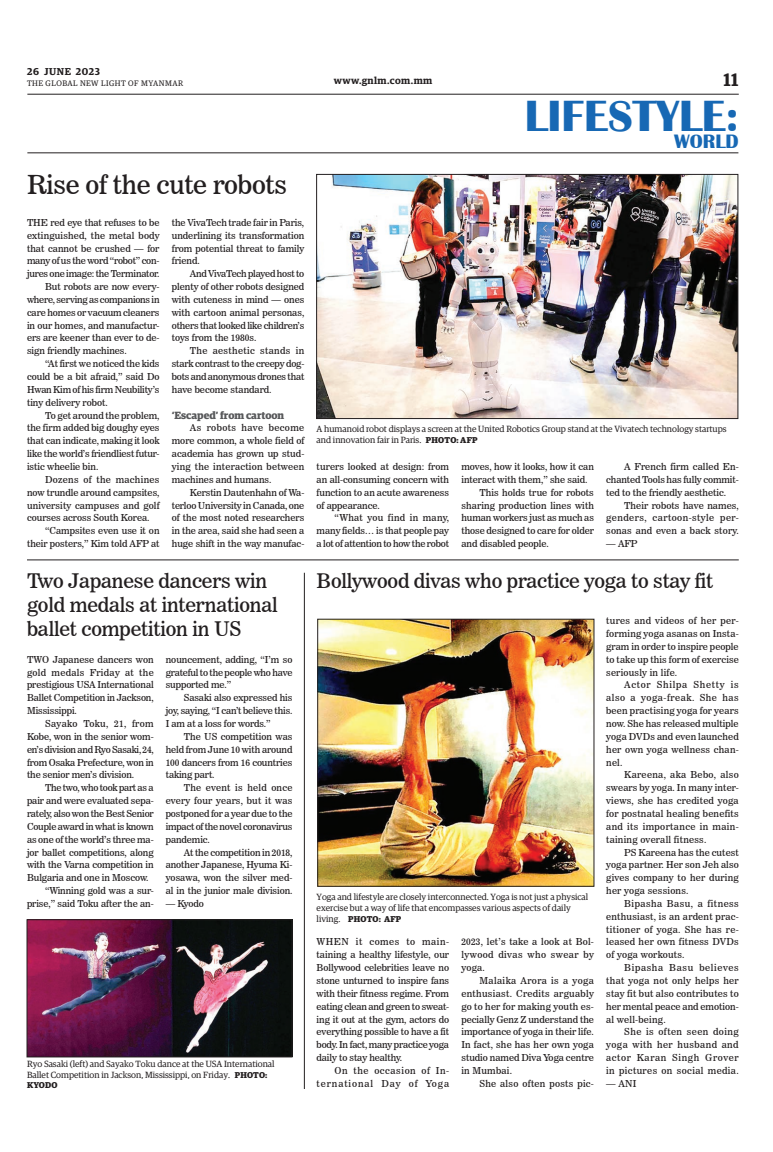
<style>
.page{position:relative;width:773px;height:1152px;background:#fff}
.page>*{position:absolute;margin:0;border:0;box-sizing:border-box;transform-origin:0 0}
.t1{font:700 45px "Britannic";color:#1768b4}
._2_Clm_Head{font:26px "News 706 BT Roman C";letter-spacing:-.01em;color:#231f20}
._2_Clm_Head-2{font:20px/24px "News 706 BT Roman C";letter-spacing:-.01em;color:#231f20}
.t2{font:700 20px "Britannic";color:#1768b4}
.t3{font:600 18px "Guardian Egyp";color:#231f20}
.Sub_Body{font:700 10.5px "Guardian Egyp";letter-spacing:-.005em;color:#57585a}
.t4{font:600 10px "Guardian Egyp";letter-spacing:.05em;color:#231f20}
._2nd_Body{font:9.5px/12.9px "News 706 BT Roman C";letter-spacing:-.005em;color:#231f20;text-align:justify}
.Normal_Para{font:9.5px/12.9px "News 706 BT Roman C";letter-spacing:-.015em;color:#231f20;text-align:justify}
._2nd_Body-2{font:9.5px/12.9px "News 706 BT Roman C";letter-spacing:.09em;color:#231f20;text-align:right}
._2nd_Body-3{font:9.5px "News 706 BT Roman C";letter-spacing:.025em;color:#231f20}
.t5{font:9px/10.8px "Guardian Egyp";color:#231f20}
.t6{font:700 8.5px "Guardian Egyp";letter-spacing:.02em;color:#231f20}
.t7{font:8px "Guardian Egyp";letter-spacing:.06em;color:#231f20}
.s1{font-weight:700;font-size:8.5px}
.s2{font-weight:400;font-size:9px}
</style>
<div class="page">
<hr style="left:27px;top:94px;width:711px;height:1px;background:#231f20">
<hr style="left:27px;top:153px;width:711px;height:1px;background:#231f20">
<img style="left:319px;top:621px;width:273px;height:263px">
<div style="left:317px;top:619px;width:277px;height:267px;border:1px solid #231f20"></div>
<img style="left:318px;top:176px;width:418px;height:241px">
<div style="left:316px;top:174px;width:422px;height:245px;border:1px solid #231f20"></div>
<img style="left:29px;top:922px;width:261px;height:133px">
<div style="left:27px;top:920px;width:265px;height:137px;border:1px solid #231f20"></div>
<hr style="left:304px;top:573px;width:1px;height:516px;background:#231f20">
<hr style="left:27px;top:560px;width:711px;height:1px;background:#231f20">
<p class="t4" style="left:27px;top:64px;width:74px">26 JUNE 2023</p>
<p class="t7" style="left:27px;top:78px;width:158px">THE GLOBAL NEW LIGHT OF MYANMAR</p>
<p class="_2_Clm_Head" style="left:27px;top:169px;width:262px">Rise of the cute robots</p>
<p class="_2nd_Body" style="left:172px;top:216px;width:134px">the VivaTech trade fair in Paris, underlining its transformation from potential threat to family friend.</p>
<p class="_2nd_Body" style="left:172px;top:267px;width:134px;text-indent:18px">And VivaTech played host to plenty of other robots designed with cuteness in mind — ones with cartoon animal personas, others that looked like children’s toys from the 1980s.</p>
<p class="_2nd_Body" style="left:172px;top:344px;width:134px;text-indent:18px">The aesthetic stands in stark contrast to the creepy dog&shy;bots and anonymous drones that have become standard.</p>
<p class="Sub_Body" style="left:172px;top:407px;width:114px">‘Escaped’ from cartoon</p>
<p class="_2nd_Body" style="left:172px;top:422px;width:134px;text-indent:18px">As robots have become more common, a whole field of academia has grown up stud&shy;ying the interaction between machines and humans.</p>
<p class="_2nd_Body" style="left:172px;top:486px;width:134px;text-indent:18px">Kerstin Dautenhahn of Wa&shy;terloo University in Canada, one of the most noted researchers in the area, said she had seen a huge shift in the way manufac-</p>
<p class="Normal_Para" style="left:27px;top:216px;width:134px">THE red eye that refuses to be extinguished, the metal body that cannot be crushed — for many of us the word “robot” con&shy;jures one image: the Terminator.</p>
<p class="_2nd_Body" style="left:27px;top:280px;width:134px;text-indent:18px">But robots are now every&shy;where, serving as companions in care homes or vacuum cleaners in our homes, and manufactur&shy;ers are keener than ever to de&shy;sign friendly machines.</p>
<p class="_2nd_Body" style="left:27px;top:357px;width:134px;text-indent:18px">“At first we noticed the kids could be a bit afraid,” said Do Hwan Kim of his firm Neubility’s tiny delivery robot.</p>
<p class="_2nd_Body" style="left:27px;top:409px;width:134px;text-indent:18px">To get around the problem, the firm added big doughy eyes that can indicate, making it look like the world’s friendliest futur&shy;istic wheelie bin.</p>
<p class="_2nd_Body" style="left:27px;top:473px;width:134px;text-indent:18px">Dozens of the machines now trundle around campsites, university campuses and golf courses across South Korea.</p>
<p class="_2nd_Body" style="left:27px;top:524px;width:134px;text-align:right">“Campsites even use it on their posters,” Kim told AFP at</p>
<p class="_2_Clm_Head-2" style="left:27px;top:569px;width:252px">Two Japanese dancers win gold medals at international ballet competition in US</p>
<p class="Normal_Para" style="left:27px;top:653px;width:128px">TWO Japanese dancers won gold medals Friday at the prestigious USA International Ballet Competition in Jackson, Mississippi.</p>
<p class="_2nd_Body" style="left:27px;top:717px;width:128px;text-indent:18px">Sayako Toku, 21, from Kobe, won in the senior wom&shy;en’s division and Ryo Sasaki, 24, from Osaka Prefecture, won in the senior men’s division.</p>
<p class="_2nd_Body" style="left:27px;top:781px;width:128px;text-indent:18px">The two, who took part as a pair and were evaluated sepa&shy;rately, also won the Best Senior Couple award in what is known as one of the world’s three ma&shy;jor ballet competitions, along with the Varna competition in Bulgaria and one in Moscow.</p>
<p class="_2nd_Body" style="left:27px;top:884px;width:128px;text-align:right">“Winning gold was a sur&shy;prise,” said Toku after the an-</p>
<p class="_2nd_Body" style="left:166px;top:653px;width:128px">nouncement, adding, “I’m so grateful to the people who have supported me.”</p>
<p class="_2nd_Body" style="left:166px;top:691px;width:128px;text-indent:18px">Sasaki also expressed his joy, saying, “I can’t believe this.<br>I am at a loss for words.”</p>
<p class="_2nd_Body" style="left:166px;top:730px;width:128px;text-indent:18px">The US competition was held from June 10 with around 100 dancers from 16 countries taking part.</p>
<p class="_2nd_Body" style="left:166px;top:781px;width:128px;text-indent:18px">The event is held once every four years, but it was postponed for a year due to the impact of the novel coronavirus pandemic.</p>
<p class="_2nd_Body" style="left:166px;top:846px;width:128px;text-indent:18px">At the competition in 2018, another Japanese, Hyuma Ki&shy;yosawa, won the silver med&shy;al in the junior male division.</p>
<p class="_2nd_Body" style="left:166px;top:897px;width:40px">— Kyodo</p>
<p class="t5" style="left:27px;top:1058px;width:249px">Ryo Sasaki (left) and Sayako Toku dance at the USA International<br>Ballet Competition in Jackson, Mississippi, on Friday. <span class="s1">PHOTO:</span></p>
<p class="t6" style="left:27px;top:1079px;width:32px">KYODO</p>
<p class="t4" style="left:334px;top:73px;width:100px">www.gnlm.com.mm</p>
<h3 class="t3" style="left:723px;top:67px;width:16px">11</h3>
<h1 class="t1" style="left:524px;top:91px;width:215px">LIFESTYLE:</h1>
<h3 class="t2" style="left:674px;top:130px;width:66px">WORLD</h3>
<p class="t5" style="left:316px;top:423px;width:411px">A humanoid robot displays a screen at the United Robotics Group stand at the Vivatech technology startups and innovation fair in Paris. <span class="s1">PHOTO: AFP</span></p>
<p class="_2nd_Body" style="left:316px;top:460px;width:134px">turers looked at design: from an all-consuming concern with function to an acute awareness of appearance.</p>
<p class="_2nd_Body" style="left:316px;top:512px;width:134px;text-indent:18px">“What you find in many, many fields… is that people pay a lot of attention to how the robot</p>
<p class="_2nd_Body" style="left:461px;top:460px;width:134px">moves, how it looks, how it can interact with them,” she said.</p>
<p class="_2nd_Body" style="left:461px;top:486px;width:134px;text-indent:18px">This holds true for robots sharing production lines with human workers just as much as those designed to care for older and disabled people.</p>
<p class="_2nd_Body" style="left:606px;top:460px;width:134px;text-indent:18px">A French firm called En&shy;chanted Tools has fully commit&shy;ted to the friendly aesthetic.</p>
<p class="_2nd_Body" style="left:606px;top:499px;width:134px;text-indent:18px">Their robots have names, genders, cartoon-style per&shy;sonas and even a back story.</p>
<p class="_2nd_Body" style="left:606px;top:537px;width:33px">— AFP</p>
<p class="_2_Clm_Head-2" style="left:316px;top:569px;width:398px">Bollywood divas who practice yoga to stay fit</p>
<p class="t5" style="left:316px;top:891px;width:273px">Yoga and lifestyle are closely interconnected. Yoga is not just a physical exercise but a way of life that encompasses various aspects of daily</p>
<p class="t6" style="left:316px;top:912px;width:86px"><span class="s2">living.</span> PHOTO: AFP</p>
<p class="Normal_Para" style="left:316px;top:936px;width:134px">WHEN it comes to main&shy;taining a healthy lifestyle, our Bollywood celebrities leave no stone unturned to inspire fans with their fitness regime. From eating clean and green to sweat&shy;ing it out at the gym, actors do everything possible to have a fit body. In fact, many practice yoga daily to stay healthy.</p>
<p class="_2nd_Body-2" style="left:316px;top:1064px;width:134px">On the occasion of In&shy;ternational Day of Yoga</p>
<p class="_2nd_Body" style="left:461px;top:936px;width:134px">2023, let’s take a look at Bol&shy;lywood divas who swear by yoga.</p>
<p class="_2nd_Body" style="left:461px;top:974px;width:134px;text-indent:18px">Malaika Arora is a yoga enthusiast. Credits arguably go to her for making youth es&shy;pecially Genz Z understand the importance of yoga in their life.<br>In fact, she has her own yoga studio named Diva Yoga centre in Mumbai.</p>
<p class="_2nd_Body-3" style="left:479px;top:1078px;width:116px">She also often posts pic-</p>
<p class="_2nd_Body" style="left:606px;top:614px;width:134px">tures and videos of her per&shy;forming yoga asanas on Insta&shy;gram in order to inspire people to take up this form of exercise seriously in life.</p>
<p class="_2nd_Body" style="left:606px;top:679px;width:134px;text-indent:18px">Actor Shilpa Shetty is also a yoga-freak. She has been practising yoga for years now. She has released multiple yoga DVDs and even launched her own yoga wellness chan&shy;nel.</p>
<p class="_2nd_Body" style="left:606px;top:769px;width:134px;text-indent:18px">Kareena, aka Bebo, also swears by yoga. In many inter&shy;views, she has credited yoga for postnatal healing benefits and its importance in main&shy;taining overall fitness.</p>
<p class="_2nd_Body" style="left:606px;top:846px;width:134px;text-indent:18px">PS Kareena has the cutest yoga partner. Her son Jeh also gives company to her during her yoga sessions.</p>
<p class="_2nd_Body" style="left:606px;top:897px;width:134px;text-indent:18px">Bipasha Basu, a fitness enthusiast, is an ardent prac&shy;titioner of yoga. She has re&shy;leased her own fitness DVDs of yoga workouts.</p>
<p class="_2nd_Body" style="left:606px;top:961px;width:134px;text-indent:18px">Bipasha Basu believes that yoga not only helps her stay fit but also contributes to her mental peace and emotion&shy;al well-being.</p>
<p class="_2nd_Body" style="left:606px;top:1026px;width:134px;text-indent:18px">She is often seen doing yoga with her husband and actor Karan Singh Grover in pictures on social media.</p>
<p class="_2nd_Body" style="left:606px;top:1077px;width:32px">— ANI</p>
</div>
